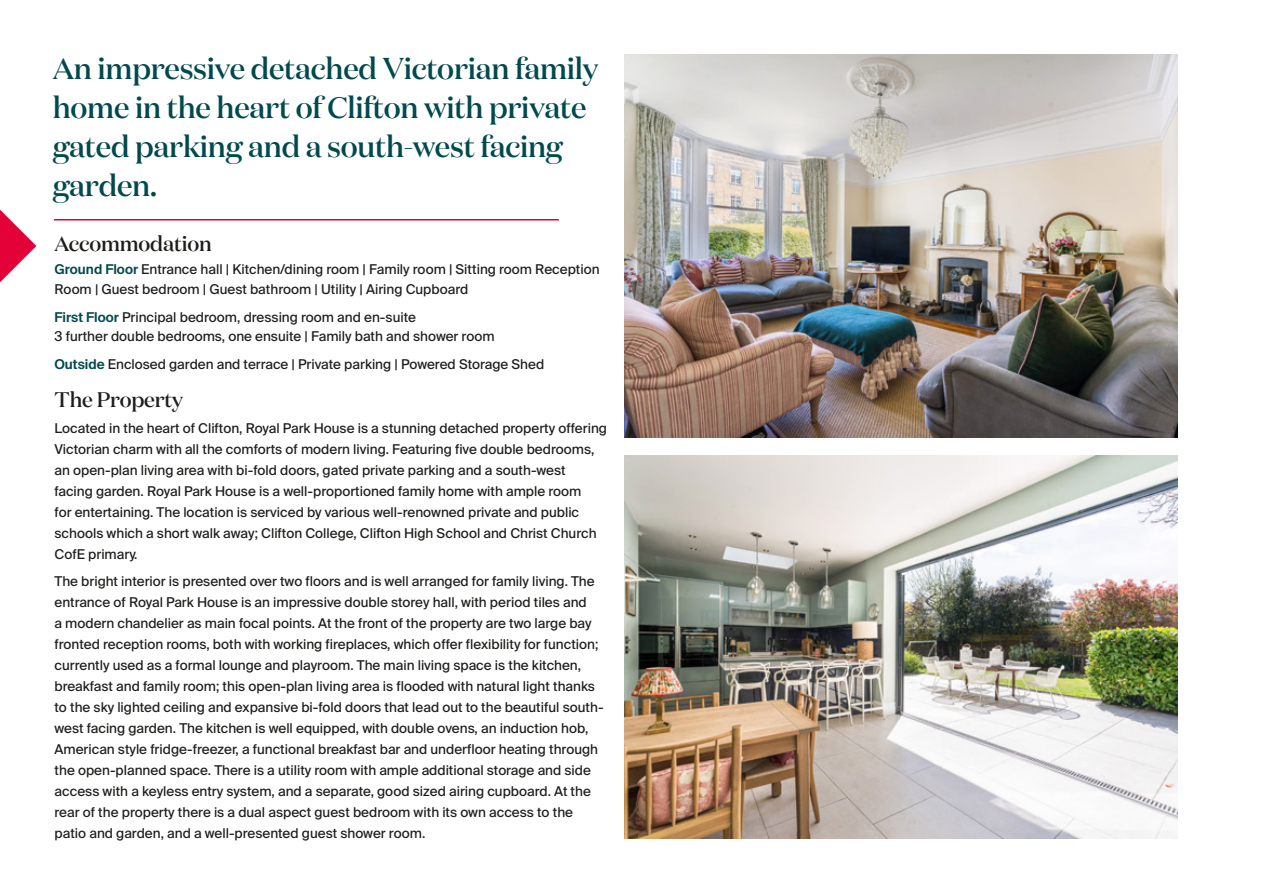
<style>
.page{position:relative;width:1263px;height:893px;background:#fff}
.page>*{position:absolute;margin:0;border:0;box-sizing:border-box;transform-origin:0 0}
.t1{font:500 30px/39px "Domaine Display";letter-spacing:-.01em;color:#00494d}
.t2{font:500 21px "Domaine Display";letter-spacing:-.01em;color:#1d1d1b}
.t3{font:13.5px/21px "Suisse Intl";color:#1d1d1b}
.s1{font-weight:600;color:#00494d}
</style>
<div class="page">
<svg style="left:0;top:210px;width:36px;height:72px"></svg>
<hr style="left:54px;top:219px;width:505px;height:1px;background:#e40138">
<img style="left:625px;top:54px;width:553px;height:383px">
<img style="left:625px;top:455px;width:553px;height:384px">
<h1 class="t1" style="left:53px;top:47px;width:547px">An impressive detached Victorian family home in the heart of Clifton with private gated parking and a south-west facing garden.</h1>
<h2 class="t2" style="left:55px;top:228px;width:159px">Accommodation</h2>
<p class="t3" style="left:55px;top:260px;width:547px;line-height:19.5px"><span class="s1">Ground Floor</span> Entrance hall | Kitchen/dining room | Family room | Sitting room Reception<br>Room | Guest bedroom | Guest bathroom | Utility | Airing Cupboard</p>
<p class="t3" style="left:55px;top:307px;width:442px;line-height:19.5px"><span class="s1">First Floor</span> Principal bedroom, dressing room and en-suite<br>3 further double bedrooms, one ensuite | Family bath and shower room</p>
<p class="t3" style="left:55px;top:354px;width:491px"><span class="s1">Outside</span> Enclosed garden and terrace | Private parking | Powered Storage Shed</p>
<h2 class="t2" style="left:55px;top:385px;width:130px">The Property</h2>
<p class="t3" style="left:55px;top:417px;width:554px">Located in the heart of Clifton, Royal Park House is a stunning detached property offering Victorian charm with all the comforts of modern living. Featuring five double bedrooms, an open-plan living area with bi-fold doors, gated private parking and a south-west facing garden. Royal Park House is a well-proportioned family home with ample room<br>for entertaining. The location is serviced by various well-renowned private and public schools which a short walk away; Clifton College, Clifton High School and Christ Church CofE primary.</p>
<p class="t3" style="left:55px;top:571px;width:551px">The bright interior is presented over two floors and is well arranged for family living. The entrance of Royal Park House is an impressive double storey hall, with period tiles and<br>a modern chandelier as main focal points. At the front of the property are two large bay fronted reception rooms, both with working fireplaces, which offer flexibility for function; currently used as a formal lounge and playroom. The main living space is the kitchen, breakfast and family room; this open-plan living area is flooded with natural light thanks to the sky lighted ceiling and expansive bi-fold doors that lead out to the beautiful south&shy;west facing garden. The kitchen is well equipped, with double ovens, an induction hob, American style fridge-freezer, a functional breakfast bar and underfloor heating through the open-planned space. There is a utility room with ample additional storage and side access with a keyless entry system, and a separate, good sized airing cupboard. At the rear of the property there is a dual aspect guest bedroom with its own access to the patio and garden, and a well-presented guest shower room.</p>
</div>
